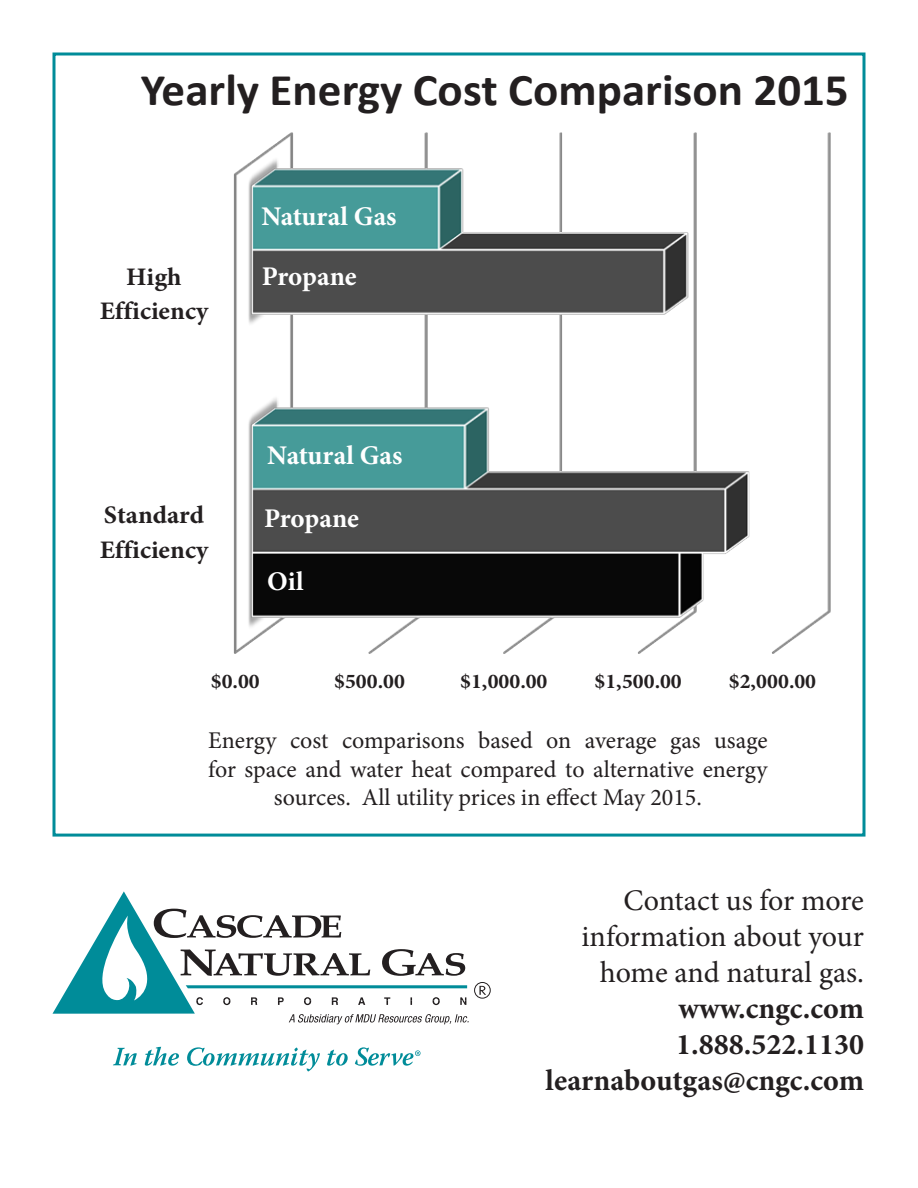
<style>
.page{position:relative;width:918px;height:1188px;background:#fff}
.page>*{position:absolute;margin:0;border:0;box-sizing:border-box;transform-origin:0 0}
.t1{font:700 45.6px "Calibri";color:#231f20;scale:1.04 1}
.t2{font:30px/36px "Minion Pro";letter-spacing:-.005em;color:#231f20;text-align:right}
.t3{font:700 30px "Minion Pro";color:#231f20}
.t4{font:700 27px "Minion Pro";color:#fff}
.t5{font:700 25.2px/34.8px "Minion Pro";color:#231f20;scale:1.04 1}
.t6{font:25.2px "Calibri";color:#231f20;scale:1.04 1}
.t7{font:24px/28.8px "Minion Pro";color:#231f20;text-align:center}
.t8{font:700 21px "Minion Pro";letter-spacing:-.005em;color:#231f20;scale:1.04 1}
.s1{font-weight:700}
</style>
<div class="page">
<img style="left:233px;top:132px;width:598px;height:522px">
<svg style="left:479px;top:986px;width:7px;height:9px"></svg>
<div style="left:474px;top:982px;width:16px;height:16px;border:1px solid #231f20;border-radius:50%"></div>
<svg style="left:53px;top:891px;width:416px;height:133px"></svg>
<svg style="left:113px;top:1048px;width:24px;height:18px"></svg>
<svg style="left:145px;top:1047px;width:34px;height:19px"></svg>
<svg style="left:187px;top:1047px;width:133px;height:24px"></svg>
<svg style="left:327px;top:1050px;width:21px;height:16px"></svg>
<svg style="left:355px;top:1047px;width:66px;height:19px"></svg>
<p class="t1" style="left:141px;top:61px;width:682px">Yearly Energy Cost Comparison 2015</p>
<p class="t5" style="left:100px;top:259px;width:106px;text-align:center">High<br>Efficiency</p>
<p class="t5" style="left:100px;top:498px;width:106px">Standard<br>Efficiency</p>
<p class="t4" style="left:261px;top:198px;width:137px">Natural Gas</p>
<p class="t4" style="left:262px;top:258px;width:97px">Propane</p>
<p class="t4" style="left:267px;top:437px;width:137px">Natural Gas</p>
<p class="t4" style="left:264px;top:499px;width:97px">Propane</p>
<p class="t4" style="left:267px;top:563px;width:38px">Oil</p>
<p class="t8" style="left:211px;top:666px;width:49px">$0.00</p>
<p class="t8" style="left:334px;top:666px;width:70px">$500.00</p>
<p class="t8" style="left:460px;top:666px;width:85px">$1,000.00</p>
<p class="t8" style="left:595px;top:666px;width:85px">$1,500.00</p>
<p class="t8" style="left:729px;top:666px;width:85px">$2,000.00</p>
<p class="t7" style="left:208px;top:726px;width:561px">Energy cost comparisons based on average gas usage for space and water heat compared to alternative energy sources. All utility prices in effect May 2015.</p>
<p class="t6" style="left:347px;top:771px;width:87px">Propane</p>
<p class="t6" style="left:487px;top:771px;width:30px">Oil</p>
<p class="t2" style="left:582px;top:882px;width:284px">Contact us for more information about your home and natural gas. <span class="s1">www.cngc.com<br>1.888.522.1130</span></p>
<p class="t3" style="left:546px;top:1059px;width:320px">learnaboutgas@cngc.com</p>
</div>
